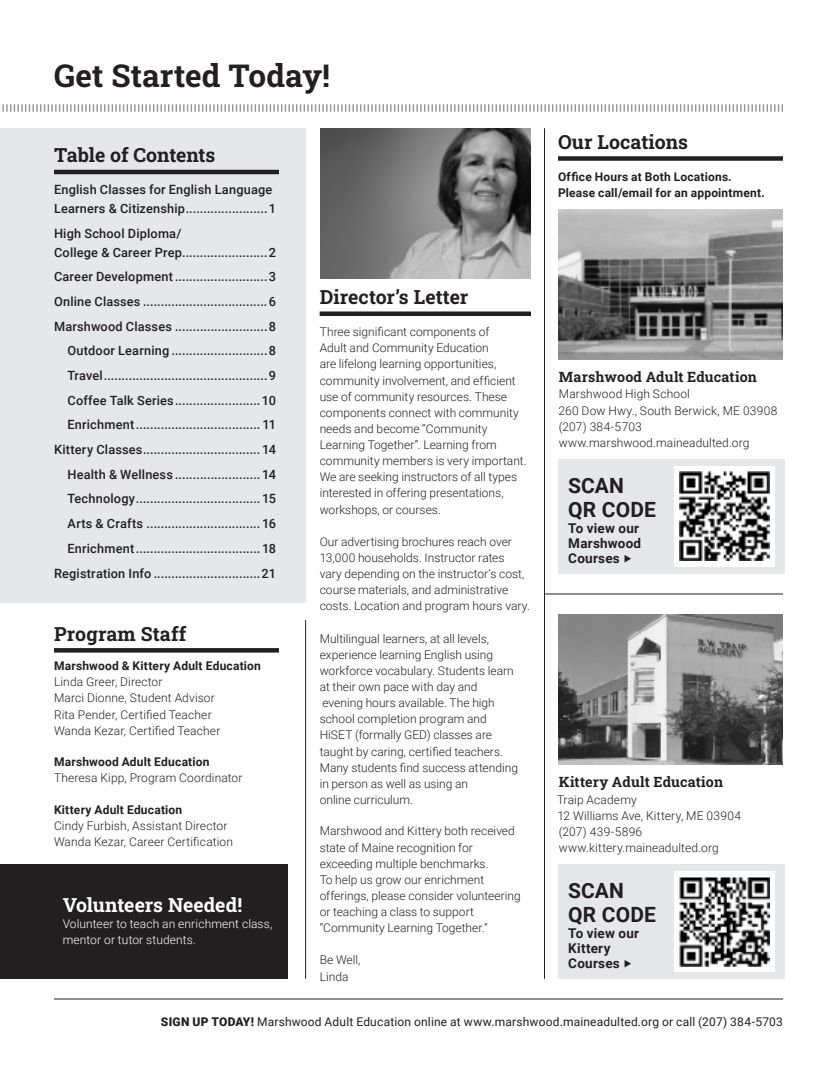
<style>
.page{position:relative;width:837px;height:1080px;background:#fff}
.page>*{position:absolute;margin:0;border:0;box-sizing:border-box;transform-origin:0 0}
.t1{font:700 31.5px "Roboto Slab";letter-spacing:.005em;color:#231f20}
.t2{font:700 21px/24px "Roboto";letter-spacing:.01em;color:#231f20}
.t3{font:700 19.5px "Roboto Slab";color:#231f20}
.t4{font:700 19.5px "Roboto Slab";letter-spacing:-.005em;color:#fff}
.t5{font:700 14.25px "Roboto Slab";letter-spacing:.005em;color:#231f20}
.t6{font:700 13.5px/15px "Roboto";letter-spacing:.02em;color:#231f20}
.t7{font:500 12.75px/24.8px "Roboto";letter-spacing:.015em;color:#231f20}
.t8{font:300 12px/16.2px "Roboto";color:#231f20}
.t9{font:700 12px/16.2px "Roboto";letter-spacing:.015em;color:#231f20}
.t10{font:12px "Roboto";letter-spacing:.015em;color:#231f20}
.t11{font:300 12px/16.2px "Roboto";letter-spacing:.01em;color:#fff}
.s1{font-weight:900}
</style>
<div class="page">
<hr style="left:54px;top:999px;width:729px;height:1px;background:#231f20">
<svg style="left:0;top:104px;width:783px;height:8px"></svg>
<div style="left:0;top:128px;width:306px;height:475px;background:#e6e7e9"></div>
<hr style="left:54px;top:170px;width:225px;height:4px;background:#231f20">
<div style="left:320px;top:311px;width:211px;height:5px;background:#231f20"></div>
<div style="left:558px;top:156px;width:225px;height:5px;background:#231f20"></div>
<div style="left:54px;top:648px;width:225px;height:5px;background:#231f20"></div>
<hr style="left:544px;top:128px;width:1px;height:851px;background:#231f20">
<hr style="left:544px;top:594px;width:239px;height:1px;background:#231f20">
<hr style="left:305px;top:620px;width:1px;height:359px;background:#231f20">
<img style="left:320px;top:128px;width:211px;height:150px">
<div style="left:0;top:864px;width:288px;height:114px;background:#231f20"></div>
<img style="left:558px;top:615px;width:225px;height:150px">
<div style="left:558px;top:864px;width:226px;height:115px;background:#e6e7e9"></div>
<div style="left:674px;top:871px;width:101px;height:101px;background:#fff"></div>
<img style="left:679px;top:877px;width:90px;height:90px">
<img style="left:558px;top:209px;width:225px;height:150px">
<div style="left:558px;top:459px;width:226px;height:115px;background:#e6e7e9"></div>
<div style="left:674px;top:466px;width:101px;height:101px;background:#fff"></div>
<img style="left:679px;top:471px;width:90px;height:90px">
<h1 class="t1" style="left:54px;top:54px;width:278px">Get Started Today!</h1>
<h3 class="t3" style="left:54px;top:142px;width:163px">Table of Contents</h3>
<p class="t7" style="left:54px;top:180px;width:223px;line-height:18.8px">English Classes for English Language<br>Learners &amp; Citizenship.......................1</p>
<p class="t7" style="left:54px;top:223px;width:223px;line-height:18.8px">High School Diploma/<br>College &amp; Career Prep........................2</p>
<p class="t7" style="left:54px;top:264px;width:224px;text-align:right">Career Development ..........................3<br>Online Classes ...................................6<br>Marshwood Classes ..........................8<br>Outdoor Learning ...........................8<br>Travel..............................................9<br>Coffee Talk Series........................10<br>Enrichment................................... 11<br>Kittery Classes.................................14<br>Health &amp; Wellness ........................14<br>Technology...................................15<br>Arts &amp; Crafts ................................16<br>Enrichment...................................18<br>Registration Info ..............................21</p>
<h3 class="t3" style="left:54px;top:620px;width:134px">Program Staff</h3>
<p class="t9" style="left:54px;top:657px;width:209px">Marshwood &amp; Kittery Adult Education</p>
<p class="t8" style="left:54px;top:673px;width:168px">Linda Greer, Director<br>Marci Dionne, Student Advisor<br>Rita Pender, Certified Teacher<br>Wanda Kezar, Certified Teacher</p>
<p class="t9" style="left:54px;top:753px;width:157px">Marshwood Adult Education</p>
<p class="t8" style="left:54px;top:769px;width:190px">Theresa Kipp, Program Coordinator</p>
<p class="t9" style="left:54px;top:801px;width:130px">Kittery Adult Education</p>
<p class="t8" style="left:54px;top:817px;width:181px">Cindy Furbish, Assistant Director<br>Wanda Kezar, Career Certification</p>
<h3 class="t4" style="left:63px;top:891px;width:181px">Volunteers Needed!</h3>
<p class="t11" style="left:63px;top:915px;width:211px">Volunteer to teach an enrichment class, mentor or tutor students.</p>
<h3 class="t3" style="left:320px;top:283px;width:150px">Director’s Letter</h3>
<p class="t8" style="left:320px;top:323px;width:209px">Three significant components of<br>Adult and Community Education<br>are lifelong learning opportunities, community involvement, and efficient use of community resources. These components connect with community needs and become “Community Learning Together”. Learning from community members is very important.<br>We are seeking instructors of all types interested in offering presentations, workshops, or courses.</p>
<p class="t8" style="left:320px;top:533px;width:212px">Our advertising brochures reach over 13,000 households. Instructor rates<br>vary depending on the instructor’s cost, course materials, and administrative costs. Location and program hours vary.</p>
<p class="t8" style="left:320px;top:630px;width:200px">Multilingual learners, at all levels, experience learning English using workforce vocabulary. Students learn at their own pace with day and evening hours available. The high school completion program and HiSET (formally GED) classes are taught by caring, certified teachers.<br>Many students find success attending in person as well as using an<br>online curriculum.</p>
<p class="t8" style="left:320px;top:823px;width:203px">Marshwood and Kittery both received state of Maine recognition for exceeding multiple benchmarks.<br>To help us grow our enrichment offerings, please consider volunteering or teaching a class to support “Community Learning Together.”</p>
<p class="t8" style="left:320px;top:952px;width:42px">Be Well,<br>Linda</p>
<h3 class="t3" style="left:558px;top:128px;width:132px">Our Locations</h3>
<p class="t9" style="left:558px;top:168px;width:208px">Office Hours at Both Locations.<br>Please call/email for an appointment.</p>
<p class="t5" style="left:559px;top:367px;width:199px">Marshwood Adult Education</p>
<p class="t8" style="left:558px;top:386px;width:220px">Marshwood High School<br>260 Dow Hwy., South Berwick, ME 03908 (207) 384-5703 www.marshwood.maineadulted.org</p>
<h2 class="t2" style="left:568px;top:473px;width:89px">SCAN<br>QR CODE</h2>
<p class="t6" style="left:568px;top:520px;width:75px">To view our<br>Marshwood<br>Courses</p>
<p class="t5" style="left:559px;top:772px;width:166px">Kittery Adult Education</p>
<p class="t8" style="left:557px;top:791px;width:185px">Traip Academy<br>12 Williams Ave, Kittery, ME 03904 (207) 439-5896 www.kittery.maineadulted.org</p>
<h2 class="t2" style="left:568px;top:878px;width:89px">SCAN<br>QR CODE</h2>
<p class="t6" style="left:568px;top:925px;width:72px">To view our<br>Kittery<br>Courses</p>
<p class="t10" style="left:161px;top:1013px;width:624px"><span class="s1">SIGN UP TODAY!</span> Marshwood Adult Education online at www.marshwood.maineadulted.org or call (207) 384-5703</p>
</div>
